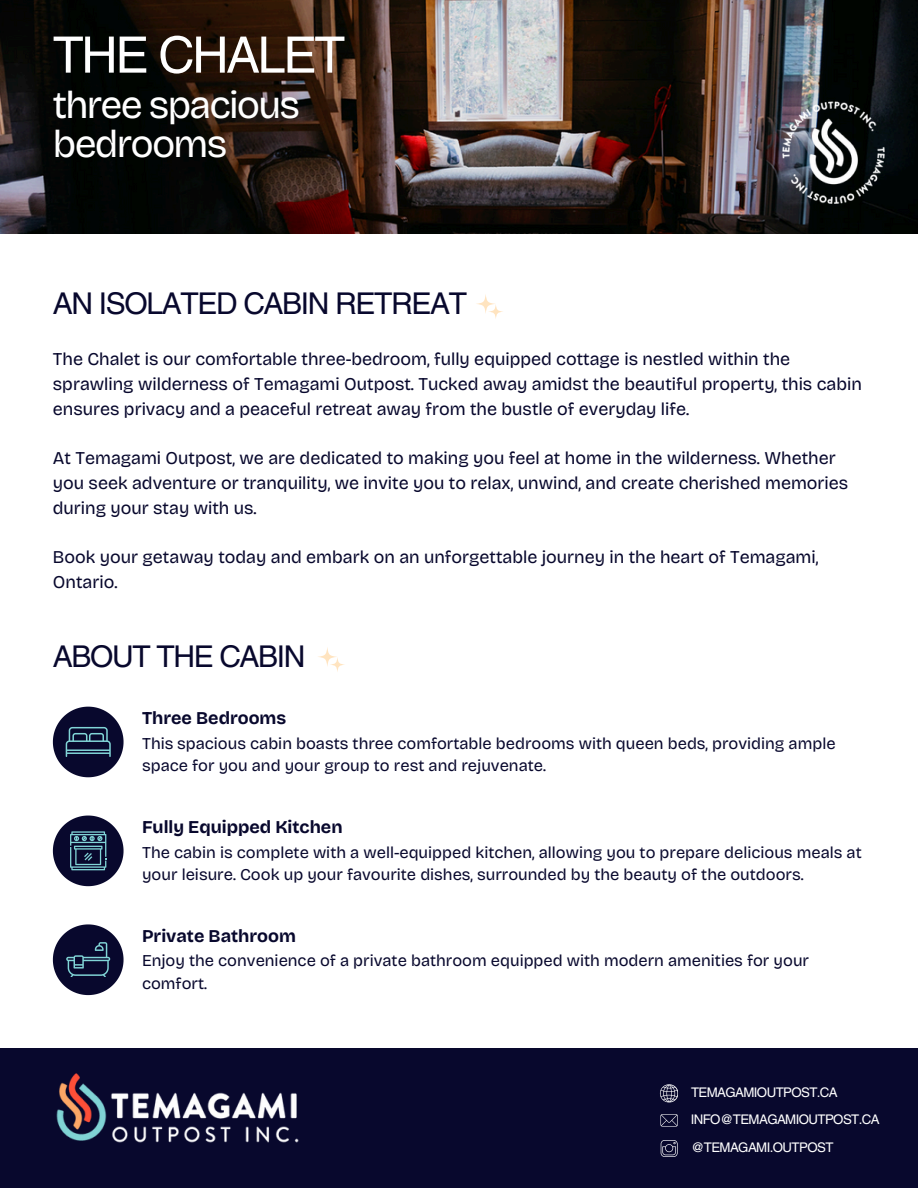
<style>
.page{position:relative;width:918px;height:1188px;background:#fff}
.page>*{position:absolute;margin:0;border:0;box-sizing:border-box;transform-origin:0 0}
.t1{font:50.25px "Helvetica LT Pro";letter-spacing:-.045em;color:#fff}
.t2{font:39.15px/39.3px "Bricolage Grotesque";letter-spacing:-.045em;color:#fff}
.t3{font:30px "Helvetica LT Pro";letter-spacing:-.045em;color:#08082d}
.t4{font:18px/24.8px "Bricolage Grotesque 18 pt";color:#08082d}
.t5{font:700 18px "Bricolage Grotesque";color:#08082d}
.t6{font:16.5px/22.5px "Bricolage Grotesque";color:#08082d}
.t7{font:13.2px "Helvetica LT Pro";letter-spacing:-.045em;color:#fff}
</style>
<div class="page">
<svg style="left:53px;top:707px;width:71px;height:70px"></svg>
<svg style="left:53px;top:924px;width:71px;height:71px"></svg>
<svg style="left:53px;top:816px;width:71px;height:70px"></svg>
<svg style="left:476px;top:294px;width:27px;height:25px"></svg>
<div style="left:0;top:1049px;width:918px;height:139px;background:#08082d"></div>
<img style="left:56px;top:1073px;width:243px;height:70px">
<svg style="left:660px;top:1084px;width:18px;height:18px"></svg>
<svg style="left:661px;top:1140px;width:17px;height:17px"></svg>
<svg style="left:660px;top:1114px;width:17px;height:12px"></svg>
<img style="left:0;top:0;width:918px;height:234px">
<img style="left:780px;top:100px;width:106px;height:107px">
<svg style="left:318px;top:647px;width:27px;height:25px"></svg>
<p class="t1" style="left:53px;top:37px;width:294px">THE CHALET</p>
<p class="t2" style="left:53px;top:85px;width:249px">three spacious bedrooms</p>
<p class="t3" style="left:53px;top:292px;width:416px">AN ISOLATED CABIN RETREAT</p>
<h1 class="t4" style="left:53px;top:347px;width:811px">The Chalet is our comfortable three-bedroom, fully equipped cottage is nestled within the sprawling wilderness of Temagami Outpost. Tucked away amidst the beautiful property, this cabin ensures privacy and a peaceful retreat away from the bustle of everyday life.</h1>
<p class="t4" style="left:53px;top:446px;width:797px">At Temagami Outpost, we are dedicated to making you feel at home in the wilderness. Whether you seek adventure or tranquility, we invite you to relax, unwind, and create cherished memories during your stay with us.</p>
<h2 class="t4" style="left:53px;top:545px;width:767px">Book your getaway today and embark on an unforgettable journey in the heart of Temagami,<br>Ontario.</h2>
<h3 class="t3" style="left:53px;top:645px;width:254px">ABOUT THE CABIN</h3>
<p class="t5" style="left:142px;top:707px;width:146px">Three Bedrooms</p>
<p class="t6" style="left:142px;top:732px;width:695px">This spacious cabin boasts three comfortable bedrooms with queen beds, providing ample space for you and your group to rest and rejuvenate.</p>
<p class="t5" style="left:142px;top:816px;width:202px">Fully Equipped Kitchen</p>
<p class="t6" style="left:142px;top:841px;width:721px">The cabin is complete with a well-equipped kitchen, allowing you to prepare delicious meals at your leisure. Cook up your favourite dishes, surrounded by the beauty of the outdoors.</p>
<h3 class="t5" style="left:142px;top:925px;width:155px">Private Bathroom</h3>
<h3 class="t6" style="left:142px;top:950px;width:669px">Enjoy the convenience of a private bathroom equipped with modern amenities for your comfort.</h3>
<h2 class="t7" style="left:691px;top:1087px;width:148px">TEMAGAMIOUTPOST.CA</h2>
<p class="t7" style="left:691px;top:1114px;width:190px">INFO@TEMAGAMIOUTPOST.CA</p>
<h3 class="t7" style="left:691px;top:1142px;width:144px">@TEMAGAMI.OUTPOST</h3>
</div>
